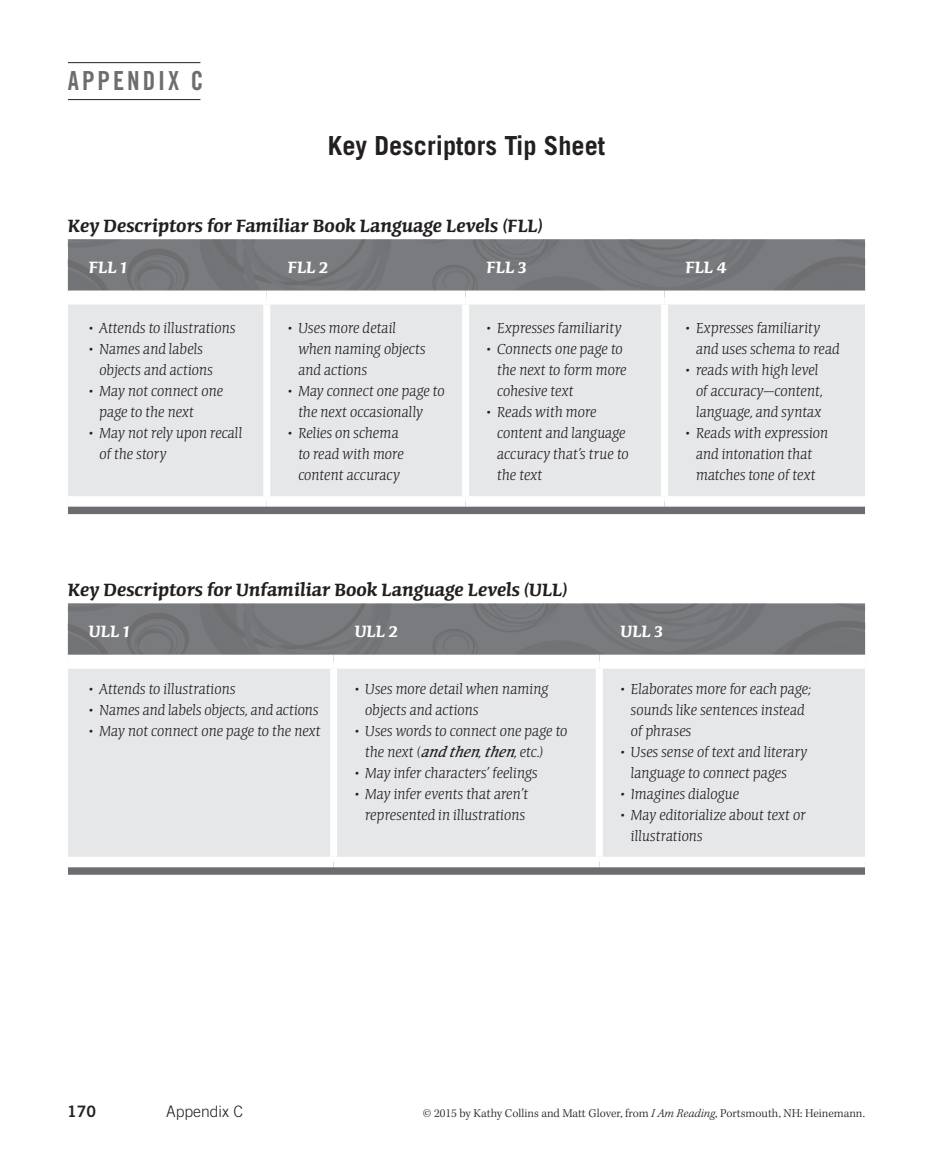
<style>
.page{position:relative;width:926px;height:1162px;background:#fff}
.page>*{position:absolute;margin:0;border:0;box-sizing:border-box;transform-origin:0 0}
.t1{font:700 26.25px "Trade Gothic LT Std";color:#231f20}
.t2{font:26.25px "Trade Gothic LT Std Bd Cn 20";letter-spacing:.115em;color:#6c6d70;scale:.96 1}
.t3{font:600 22.75px "Conga Brava Std";color:#231f20}
.t4{font:600 21px "Conga Brava Std";letter-spacing:-.005em;color:#fff}
.t5{font:300 18.55px/21px "Conga Brava Std";letter-spacing:.01em;color:#231f20}
.t6{font:300 15.75px "Trade Gothic LT Std";color:#231f20}
.t7{font:15.75px "Trade Gothic LT Std Bd 2";color:#231f20}
.t8{font:300 12.25px "Kepler Std";color:#231f20}
.s1{font-weight:400;font-style:italic}
.s2{font-style:italic}
</style>
<div class="page">
<hr style="left:68px;top:62px;width:132px;height:1px;background:#231f20">
<hr style="left:68px;top:99px;width:132px;height:1px;background:#231f20">
<svg style="left:68px;top:239px;width:796px;height:275px;background:#77787b"></svg>
<div style="left:68px;top:304px;width:796px;height:192px;background:#e6e7e9"></div>
<div style="left:263px;top:304px;width:7px;height:192px;background:#fff"></div>
<div style="left:462px;top:304px;width:7px;height:192px;background:#fff"></div>
<div style="left:660px;top:304px;width:7px;height:192px;background:#fff"></div>
<div style="left:68px;top:290px;width:199px;height:14px;background:#fff"></div>
<div style="left:267px;top:290px;width:198px;height:14px;background:#fff"></div>
<div style="left:465px;top:290px;width:199px;height:14px;background:#fff"></div>
<div style="left:664px;top:290px;width:200px;height:14px;background:#fff"></div>
<div style="left:68px;top:496px;width:199px;height:10px;background:#fff"></div>
<div style="left:267px;top:496px;width:198px;height:10px;background:#fff"></div>
<div style="left:465px;top:496px;width:199px;height:10px;background:#fff"></div>
<div style="left:664px;top:496px;width:200px;height:10px;background:#fff"></div>
<svg style="left:68px;top:603px;width:796px;height:271px;background:#77787b"></svg>
<div style="left:68px;top:668px;width:796px;height:188px;background:#e6e7e9"></div>
<div style="left:330px;top:668px;width:7px;height:188px;background:#fff"></div>
<div style="left:595px;top:668px;width:7px;height:188px;background:#fff"></div>
<div style="left:68px;top:654px;width:265px;height:14px;background:#fff"></div>
<div style="left:333px;top:654px;width:266px;height:14px;background:#fff"></div>
<div style="left:599px;top:654px;width:265px;height:14px;background:#fff"></div>
<div style="left:68px;top:856px;width:265px;height:11px;background:#fff"></div>
<div style="left:333px;top:856px;width:266px;height:11px;background:#fff"></div>
<div style="left:599px;top:856px;width:265px;height:11px;background:#fff"></div>
<h1 class="t2" style="left:68px;top:65px;width:142px">APPENDIX C</h1>
<h1 class="t1" style="left:327px;top:130px;width:279px">Key Descriptors Tip Sheet</h1>
<p class="t3" style="left:68px;top:215px;width:476px">Key Descriptors for Familiar Book Language Levels (FLL)</p>
<p class="t4" style="left:89px;top:257px;width:40px">FLL 1</p>
<p class="t4" style="left:288px;top:257px;width:42px">FLL 2</p>
<p class="t4" style="left:486px;top:257px;width:41px">FLL 3</p>
<p class="t4" style="left:685px;top:257px;width:43px">FLL 4</p>
<p class="t5" style="left:89px;top:318px;width:148px">• Attends to illustrations</p>
<p class="t5" style="left:89px;top:339px;width:125px;text-align:center">• Names and labels objects and actions</p>
<p class="t5" style="left:99px;top:381px;width:125px;text-indent:-10px">• May not connect one page to the next</p>
<p class="t5" style="left:99px;top:423px;width:144px;text-indent:-10px">• May not rely upon recall of the story</p>
<p class="t5" style="left:298px;top:318px;width:128px;text-indent:-10px">• Uses more detail when naming objects and actions</p>
<p class="t5" style="left:298px;top:381px;width:148px;text-indent:-10px">• May connect one page to the next occasionally</p>
<p class="t5" style="left:288px;top:423px;width:117px;text-align:center">• Relies on schema to read with more content accuracy</p>
<p class="t5" style="left:486px;top:318px;width:136px">• Expresses familiarity</p>
<p class="t5" style="left:497px;top:339px;width:131px;text-indent:-10px">• Connects one page to the next to form more cohesive text</p>
<p class="t5" style="left:497px;top:402px;width:133px;text-indent:-10px">• Reads with more content and language accuracy that’s true to the text</p>
<p class="t5" style="left:695px;top:318px;width:145px;text-indent:-10px">• Expresses familiarity and uses schema to read</p>
<p class="t5" style="left:685px;top:360px;width:139px;text-align:center">• reads with high level of accuracy—content, language, and syntax</p>
<p class="t5" style="left:685px;top:423px;width:144px;text-align:center">• Reads with expression and intonation that matches tone of text</p>
<p class="t3" style="left:68px;top:579px;width:501px">Key Descriptors for Unfamiliar Book Language Levels (ULL)</p>
<p class="t4" style="left:89px;top:621px;width:42px">ULL 1</p>
<p class="t4" style="left:354px;top:621px;width:45px">ULL 2</p>
<p class="t4" style="left:620px;top:621px;width:44px">ULL 3</p>
<p class="t5" style="left:89px;top:678px;width:148px">• Attends to illustrations</p>
<p class="t5" style="left:89px;top:699px;width:231px">• Namesandlabels objects, andactions</p>
<p class="t5" style="left:89px;top:720px;width:233px">• May not connect one page to the next</p>
<p class="t5" style="left:365px;top:678px;width:185px;text-indent:-10px">• Uses more detail when naming objects and actions</p>
<p class="t5" style="left:365px;top:720px;width:204px;text-indent:-10px">• Uses words to connect one page to the next (<span class="s1">andthen</span>, <span class="s1">then</span>, etc.)</p>
<p class="t5" style="left:354px;top:762px;width:184px">• May infer characters’ feelings</p>
<p class="t5" style="left:354px;top:783px;width:175px;text-align:center">• May infer events that aren’t represented in illustrations</p>
<p class="t5" style="left:630px;top:678px;width:181px;text-indent:-10px">• Elaborates more for each page; sounds like sentences instead of phrases</p>
<p class="t5" style="left:620px;top:741px;width:188px;text-align:center">• Uses senseof textandliterary language to connect pages</p>
<p class="t5" style="left:620px;top:783px;width:120px">• Imagines dialogue</p>
<p class="t5" style="left:630px;top:804px;width:176px;text-indent:-10px">• May editorialize about text or illustrations</p>
<p class="t7" style="left:67px;top:1101px;width:30px">170</p>
<p class="t6" style="left:166px;top:1102px;width:79px">Appendix C</p>
<p class="t8" style="left:423px;top:1106px;width:443px">© 2015 by Kathy Collins and Matt Glover, from <span class="s2">I Am Reading</span>, Portsmouth, NH: Heinemann.</p>
</div>
